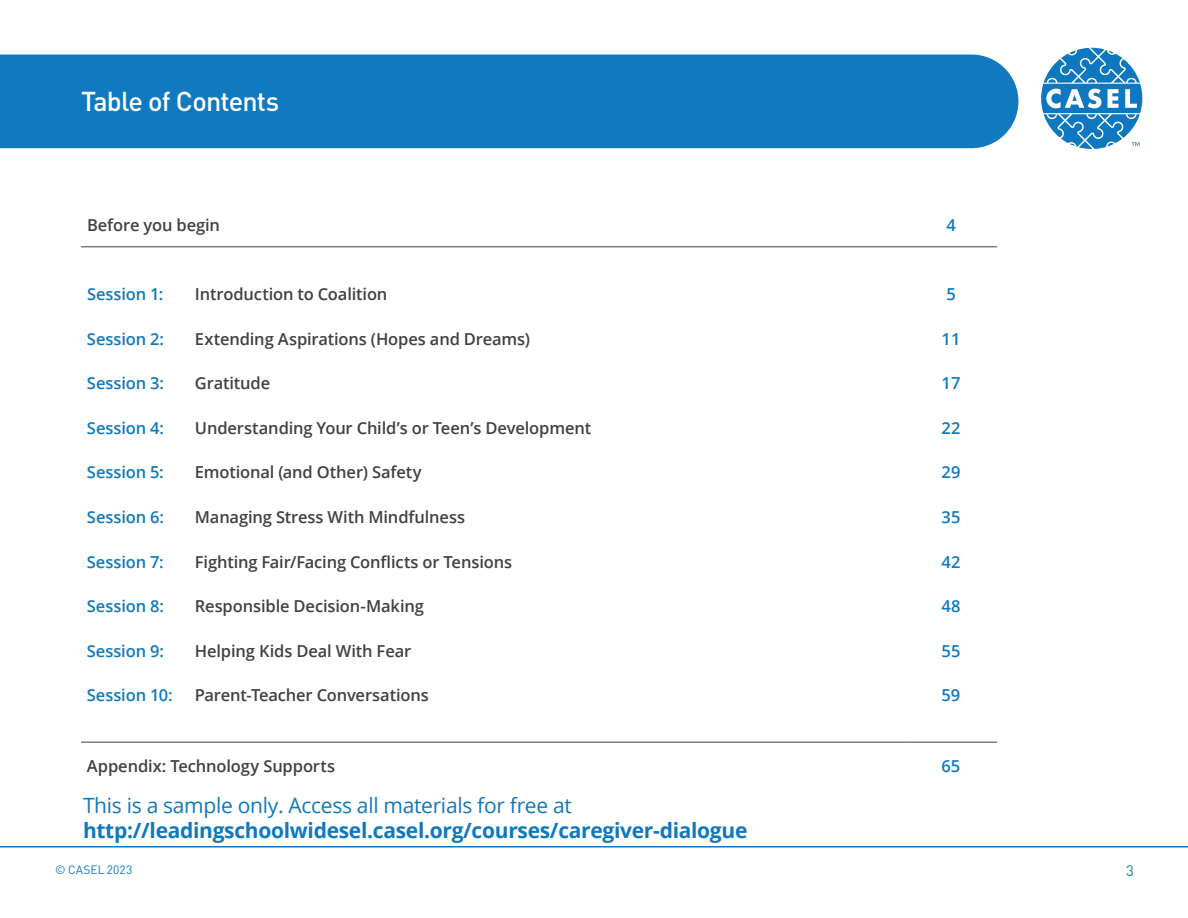
<style>
.page{position:relative;width:1188px;height:918px;background:#fff}
.page>*{position:absolute;margin:0;border:0;box-sizing:border-box;transform-origin:0 0}
.t1{font:500 27px "DIN";letter-spacing:-.03em;color:#fff}
.t2{font:700 21px "Open Sans";letter-spacing:-.015em;color:#1078be}
.t3{font:21px "Open Sans";letter-spacing:-.015em;color:#1078be}
.t4{font:600 16.5px "Open Sans";letter-spacing:-.01em;color:#414042}
.t5{font:600 16.5px "Open Sans";color:#1079bf}
.t6{font:15px "DIN";color:#1079bf}
.t7{font:12px "DIN";letter-spacing:.005em;color:#1079bf}
</style>
<div class="page">
<div style="left:0;top:55px;width:1018px;height:93px;background:#1079bf"></div>
<hr style="left:81px;top:247px;width:824px;height:1px;background:#414042">
<hr style="left:905px;top:247px;width:92px;height:1px;background:#414042">
<hr style="left:81px;top:742px;width:824px;height:1px;background:#414042">
<hr style="left:905px;top:742px;width:92px;height:1px;background:#414042">
<svg style="left:1041px;top:48px;width:101px;height:101px"></svg>
<hr style="left:0;top:846px;width:1188px;height:2px;background:#1079bf">
<h1 class="t1" style="left:81px;top:84px;width:200px">Table of Contents</h1>
<p class="t4" style="left:87px;top:214px;width:135px">Before you begin</p>
<p class="t5" style="left:946px;top:214px;width:11px">4</p>
<p class="t5" style="left:87px;top:283px;width:78px">Session 1:</p>
<p class="t4" style="left:195px;top:283px;width:194px">Introduction to Coalition</p>
<p class="t5" style="left:946px;top:283px;width:11px">5</p>
<p class="t5" style="left:87px;top:327px;width:79px">Session 2:</p>
<p class="t4" style="left:195px;top:327px;width:336px">Extending Aspirations (Hopes and Dreams)</p>
<p class="t5" style="left:942px;top:327px;width:20px">11</p>
<p class="t5" style="left:87px;top:372px;width:79px">Session 3:</p>
<p class="t4" style="left:195px;top:372px;width:77px">Gratitude</p>
<p class="t5" style="left:942px;top:372px;width:20px">17</p>
<p class="t5" style="left:87px;top:417px;width:79px">Session 4:</p>
<p class="t4" style="left:195px;top:417px;width:398px">Understanding Your Child’s or Teen’s Development</p>
<p class="t5" style="left:942px;top:417px;width:20px">22</p>
<p class="t5" style="left:87px;top:461px;width:78px">Session 5:</p>
<p class="t4" style="left:195px;top:461px;width:228px">Emotional (and Other) Safety</p>
<p class="t5" style="left:942px;top:461px;width:20px">29</p>
<p class="t5" style="left:87px;top:506px;width:79px">Session 6:</p>
<p class="t4" style="left:195px;top:506px;width:272px">Managing Stress With Mindfulness</p>
<p class="t5" style="left:942px;top:506px;width:20px">35</p>
<p class="t5" style="left:87px;top:550px;width:78px">Session 7:</p>
<p class="t4" style="left:195px;top:550px;width:319px">Fighting Fair/Facing Conflicts or Tensions</p>
<p class="t5" style="left:942px;top:550px;width:20px">42</p>
<p class="t5" style="left:87px;top:595px;width:79px">Session 8:</p>
<p class="t4" style="left:195px;top:595px;width:231px">Responsible Decision-Making</p>
<p class="t5" style="left:942px;top:595px;width:20px">48</p>
<p class="t5" style="left:87px;top:640px;width:79px">Session 9:</p>
<p class="t4" style="left:195px;top:640px;width:218px">Helping Kids Deal With Fear</p>
<p class="t5" style="left:942px;top:640px;width:20px">55</p>
<p class="t5" style="left:87px;top:684px;width:87px">Session 10:</p>
<p class="t4" style="left:195px;top:684px;width:236px">Parent-Teacher Conversations</p>
<p class="t5" style="left:941px;top:684px;width:20px">59</p>
<p class="t4" style="left:87px;top:755px;width:250px">Appendix: Technology Supports</p>
<p class="t5" style="left:941px;top:755px;width:20px">65</p>
<p class="t3" style="left:83px;top:791px;width:490px">This is a sample only. Access all materials for free at</p>
<p class="t2" style="left:83px;top:816px;width:666px">http://leadingschoolwidesel.casel.org/courses/caregiver-dialogue</p>
<p class="t7" style="left:55px;top:862px;width:79px">© CASEL 2023</p>
<p class="t6" style="left:1126px;top:861px;width:9px">3</p>
</div>
